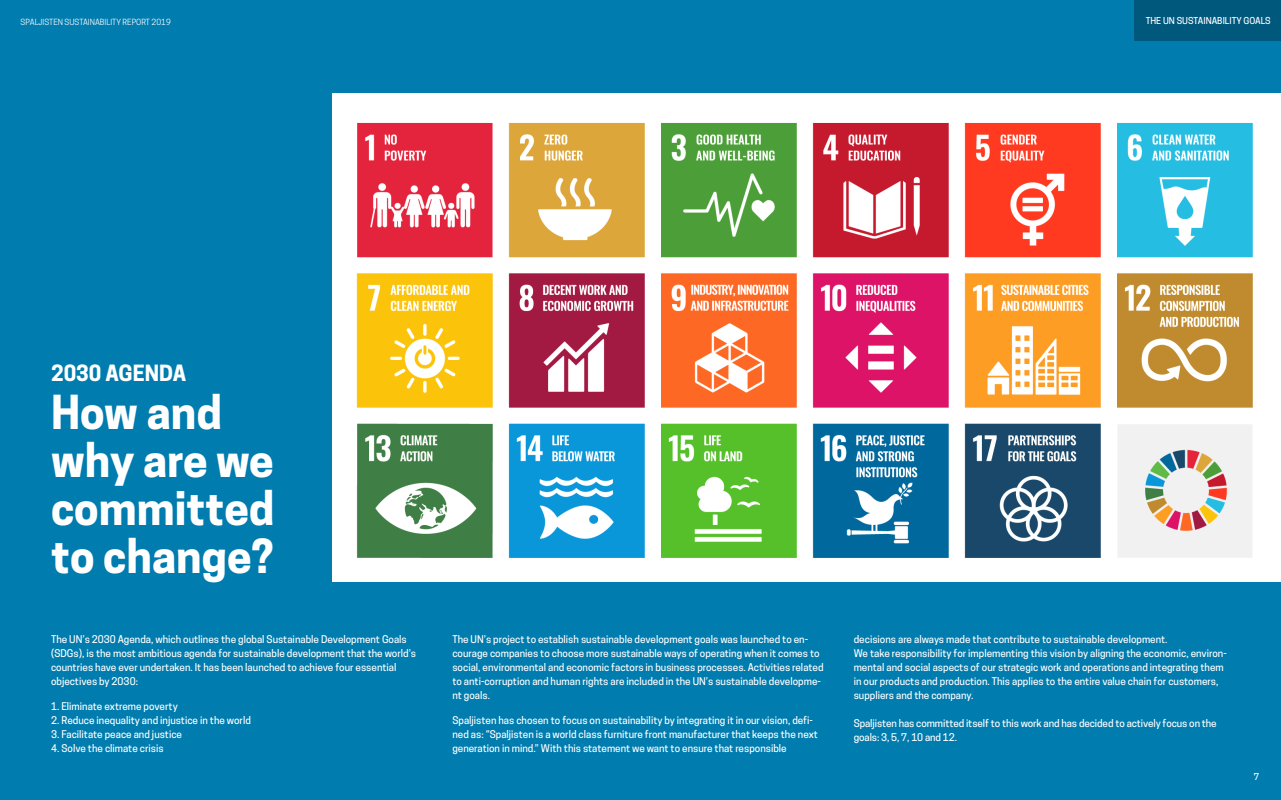
<style>
.page{position:relative;width:1281px;height:800px;background:#fff}
.page>*{position:absolute;margin:0;border:0;box-sizing:border-box;transform-origin:0 0}
.t1{font:700 44px/48px "Cooper Hewitt";color:#fff}
.t2{font:700 21px "Cooper Hewitt";color:#fff}
.t3{font:500 10px/14px "Cooper Hewitt";color:#fff}
.t4{font:500 9px "Cooper Hewitt";color:#fff}
.t5{font:8px "Cooper Hewitt";color:#fff}
</style>
<div class="page">
<div style="left:0;top:0;width:1280px;height:800px;background:#007caf"></div>
<img style="left:333px;top:94px;width:947px;height:488px">
<div style="left:1134px;top:0;width:146px;height:40px;background:#00587c"></div>
<p class="t5" style="left:21px;top:18px;width:152px">SPALJISTEN SUSTAINABILITY REPORT 2019</p>
<p class="t4" style="left:1145px;top:16px;width:127px">THE UN SUSTAINABILITY GOALS</p>
<p class="t2" style="left:51px;top:360px;width:137px">2030 AGENDA</p>
<p class="t1" style="left:51px;top:388px;width:225px">How and why are we committed to change?</p>
<p class="t3" style="left:51px;top:632px;width:366px">The UN’s 2030 Agenda, which outlines the global Sustainable Development Goals (SDGs), is the most ambitious agenda for sustainable development that the world’s countries have ever undertaken. It has been launched to achieve four essential objectives by 2030:</p>
<p class="t3" style="left:51px;top:699px;width:128px">1. Eliminate extreme poverty</p>
<p class="t3" style="left:51px;top:713px;width:201px">2. Reduce inequality and injustice in the world</p>
<p class="t3" style="left:51px;top:727px;width:132px">3. Facilitate peace and justice</p>
<p class="t3" style="left:51px;top:741px;width:114px">4. Solve the climate crisis</p>
<p class="t3" style="left:452px;top:632px;width:372px">The UN’s project to establish sustainable development goals was launched to en&shy;courage companies to choose more sustainable ways of operating when it comes to social, environmental and economic factors in business processes. Activities related to anti-corruption and human rights are included in the UN’s sustainable developme&shy;nt goals.</p>
<p class="t3" style="left:452px;top:713px;width:367px">Spaljisten has chosen to focus on sustainability by integrating it in our vision, defi&shy;ned as: “Spaljisten is a world class furniture front manufacturer that keeps the next generation in mind.” With this statement we want to ensure that responsible</p>
<p class="t3" style="left:853px;top:632px;width:315px">decisions are always made that contribute to sustainable development.</p>
<p class="t3" style="left:853px;top:646px;width:374px">We take responsibility for implementing this vision by aligning the economic, environ&shy;mental and social aspects of our strategic work and operations and integrating them in our products and production. This applies to the entire value chain for customers, suppliers and the company.</p>
<p class="t3" style="left:853px;top:716px;width:364px">Spaljisten has committed itself to this work and has decided to actively focus on the goals: 3, 5, 7, 10 and 12.</p>
<p class="t4" style="left:1253px;top:771px;width:7px">7</p>
</div>
